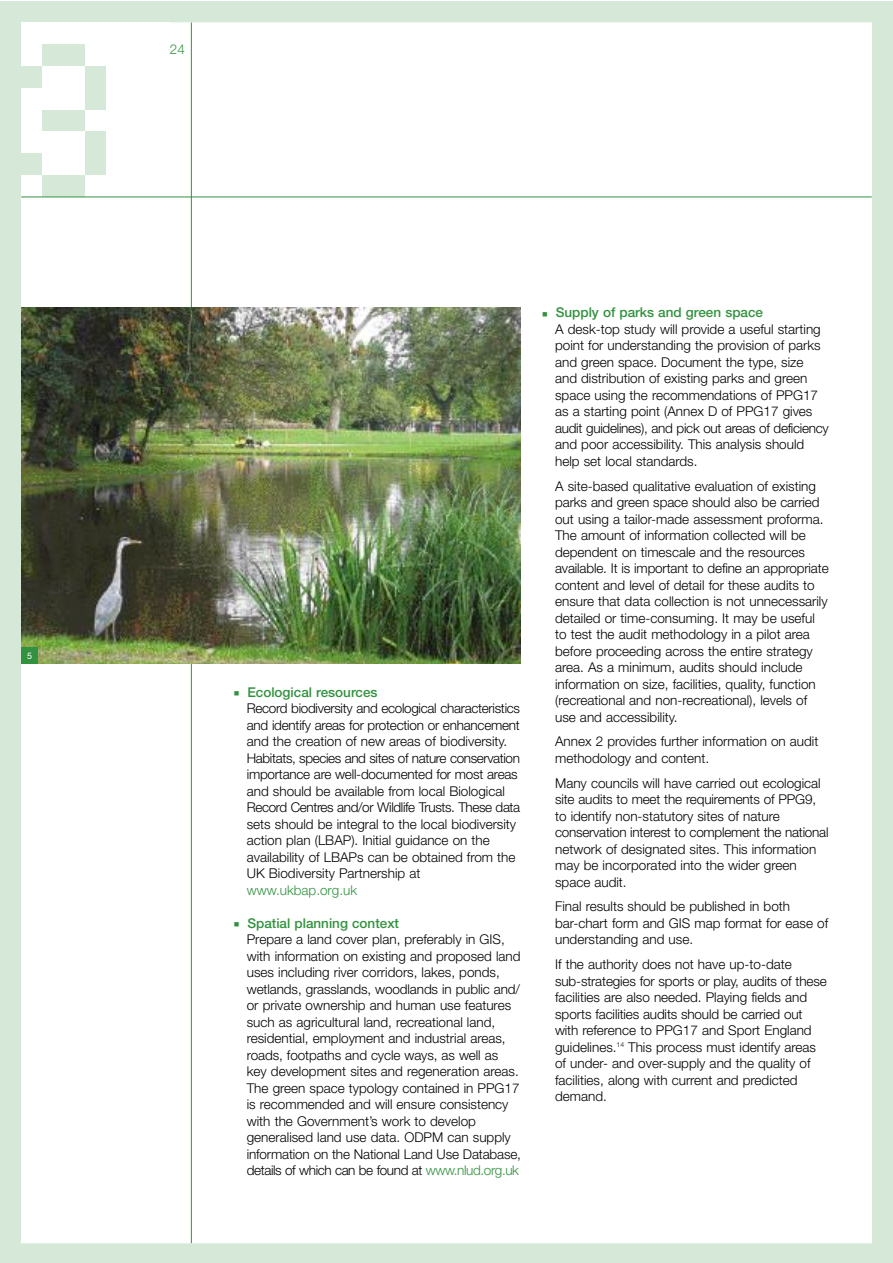
<style>
.page{position:relative;width:893px;height:1263px;background:#fff}
.page>*{position:absolute;margin:0;border:0;box-sizing:border-box;transform-origin:0 0}
.t1{font:300 13.5px/16.5px "Helvetica Neue";color:#000}
.t2{font:300 13.5px "Helvetica Neue";color:#32923f}
.t3{font:9px "Helvetica Neue";color:#fff}
.s1{color:#32923f}
.s2{font-weight:500;color:#32923f}
</style>
<div class="page">
<div style="left:0;top:1px;width:892px;height:1262px;background:#d6e9d9"></div>
<div style="left:22px;top:23px;width:849px;height:1220px;background:#fff"></div>
<div style="left:21px;top:23px;width:22px;height:21px;background:#fff"></div>
<div style="left:21px;top:44px;width:22px;height:22px;background:#fff"></div>
<div style="left:43px;top:44px;width:21px;height:22px;background:#d6e9d9"></div>
<div style="left:64px;top:44px;width:21px;height:22px;background:#d6e9d9"></div>
<div style="left:21px;top:66px;width:22px;height:22px;background:#d6e9d9"></div>
<div style="left:21px;top:88px;width:22px;height:22px;background:#fff"></div>
<div style="left:21px;top:110px;width:22px;height:22px;background:#fff"></div>
<div style="left:43px;top:110px;width:21px;height:22px;background:#d6e9d9"></div>
<div style="left:64px;top:110px;width:21px;height:22px;background:#d6e9d9"></div>
<div style="left:85px;top:66px;width:21px;height:22px;background:#d6e9d9"></div>
<div style="left:85px;top:88px;width:21px;height:22px;background:#d6e9d9"></div>
<div style="left:21px;top:132px;width:22px;height:21px;background:#fff"></div>
<div style="left:85px;top:132px;width:21px;height:21px;background:#d6e9d9"></div>
<div style="left:21px;top:153px;width:22px;height:22px;background:#d6e9d9"></div>
<div style="left:85px;top:153px;width:21px;height:22px;background:#d6e9d9"></div>
<div style="left:21px;top:175px;width:22px;height:22px;background:#fff"></div>
<div style="left:43px;top:175px;width:21px;height:22px;background:#d6e9d9"></div>
<div style="left:64px;top:175px;width:21px;height:22px;background:#d6e9d9"></div>
<hr style="left:21px;top:197px;width:851px;height:1px;background:#32923f">
<hr style="left:191px;top:23px;width:1px;height:1220px;background:#32923f">
<img style="left:21px;top:307px;width:499px;height:357px">
<div style="left:21px;top:647px;width:17px;height:17px;background:#32923f"></div>
<p class="t3" style="left:27px;top:652px;width:7px">5</p>
<p class="t2" style="left:170px;top:44px;width:17px">24</p>
<p class="t1" style="left:247px;top:685px;width:275px;text-indent:-13px"><span class="s1">■</span> <span class="s2">Ecological resources<br></span>Record biodiversity and ecological characteristics and identify areas for protection or enhancement and the creation of new areas of biodiversity.<br>Habitats, species and sites of nature conservation importance are well-documented for most areas and should be available from local Biological Record Centres and/or Wildlife Trusts. These data sets should be integral to the local biodiversity action plan (LBAP). Initial guidance on the availability of LBAPs can be obtained from the UK Biodiversity Partnership at</p>
<p class="t2" style="left:247px;top:885px;width:112px">www.ukbap.org.uk</p>
<p class="t1" style="left:247px;top:916px;width:276px;text-indent:-13px"><span class="s1">■</span> <span class="s2">Spatial planning context<br></span>Prepare a land cover plan, preferably in GIS, with information on existing and proposed land uses including river corridors, lakes, ponds, wetlands, grasslands, woodlands in public and/ or private ownership and human use features such as agricultural land, recreational land, residential, employment and industrial areas, roads, footpaths and cycle ways, as well as key development sites and regeneration areas.<br>The green space typology contained in PPG17 is recommended and will ensure consistency with the Government’s work to develop generalised land use data. ODPM can supply information on the National Land Use Database, details of which can be found at <span class="s1">www.nlud.org.uk</span></p>
<p class="t1" style="left:555px;top:305px;width:275px;text-indent:-13px"><span class="s1">■</span> <span class="s2">Supply of parks and green space<br></span>A desk-top study will provide a useful starting point for understanding the provision of parks and green space. Document the type, size<br>and distribution of existing parks and green space using the recommendations of PPG17 as a starting point (Annex D of PPG17 gives audit guidelines), and pick out areas of deficiency and poor accessibility. This analysis should help set local standards.</p>
<p class="t1" style="left:555px;top:479px;width:275px">A site-based qualitative evaluation of existing parks and green space should also be carried out using a tailor-made assessment proforma.<br>The amount of information collected will be dependent on timescale and the resources available. It is important to define an appropriate content and level of detail for these audits to ensure that data collection is not unnecessarily detailed or time-consuming. It may be useful to test the audit methodology in a pilot area before proceeding across the entire strategy area. As a minimum, audits should include information on size, facilities, quality, function (recreational and non-recreational), levels of use and accessibility.</p>
<p class="t1" style="left:555px;top:734px;width:265px">Annex 2 provides further information on audit methodology and content.</p>
<p class="t1" style="left:555px;top:776px;width:275px">Many councils will have carried out ecological site audits to meet the requirements of PPG9, to identify non-statutory sites of nature conservation interest to complement the national network of designated sites. This information may be incorporated into the wider green space audit.</p>
<p class="t1" style="left:555px;top:899px;width:275px">Final results should be published in both bar-chart form and GIS map format for ease of understanding and use.</p>
<p class="t1" style="left:555px;top:957px;width:273px">If the authority does not have up-to-date sub-strategies for sports or play, audits of these facilities are also needed. Playing fields and sports facilities audits should be carried out with reference to PPG17 and Sport England guidelines.<sup>14</sup> This process must identify areas of under- and over-supply and the quality of facilities, along with current and predicted demand.</p>
</div>
